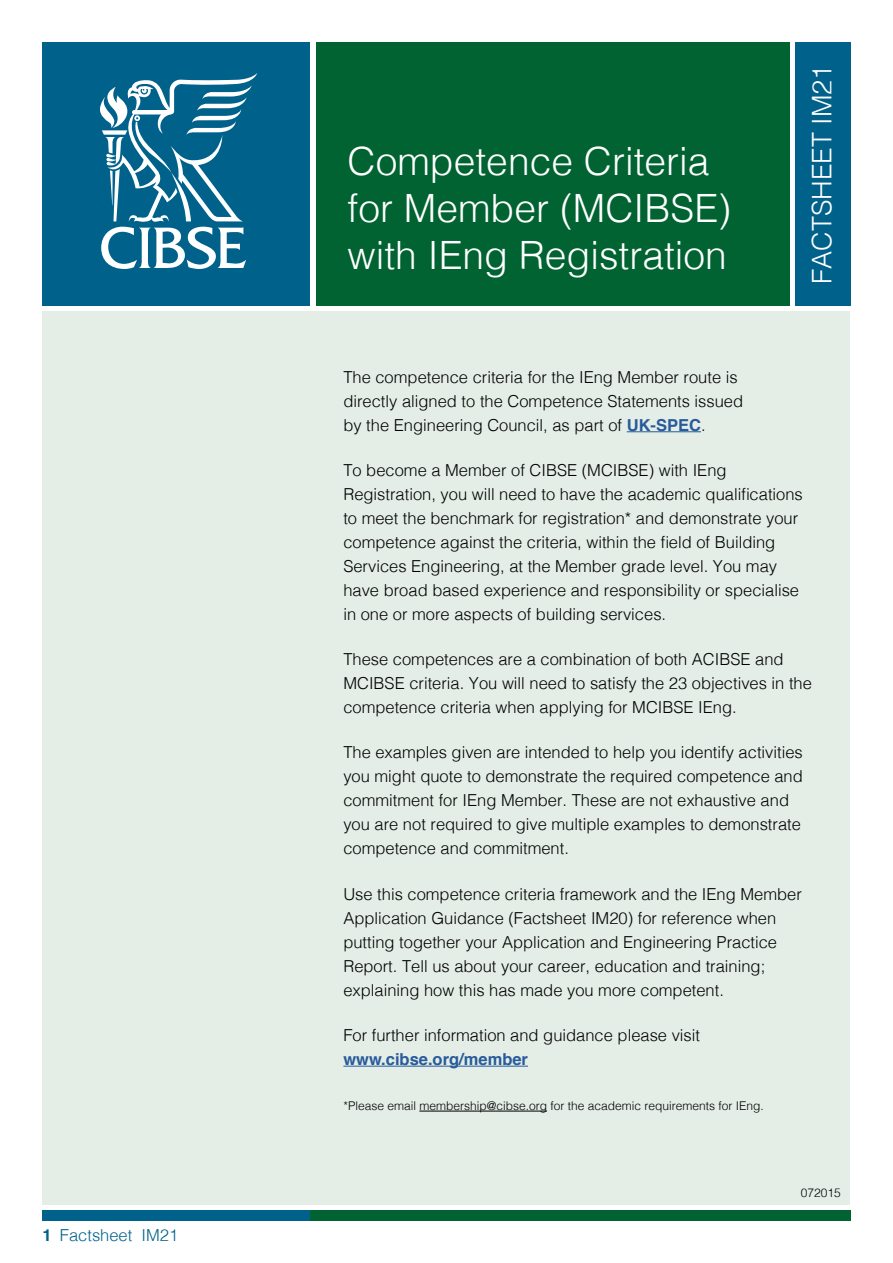
<style>
.page{position:relative;width:893px;height:1263px;background:#fff}
.page>*{position:absolute;margin:0;border:0;box-sizing:border-box;transform-origin:0 0}
.t1{font:300 39px/46.8px "Helvetica";color:#fff}
.t2{font:300 27px "Helvetica";color:#fff}
.t3{font:300 16.5px/24px "Helvetica";color:#000}
.t4{font:700 16.5px "Helvetica";color:#275b9b}
.t5{font:300 16.5px "Helvetica";color:#00628b}
.t6{font:300 12px "Helvetica";color:#000}
.s1{font-weight:700}
.s2{font-weight:700;color:#275b9b}
</style>
<div class="page">
<div style="left:43px;top:43px;width:267px;height:263px;background:#00628b"></div>
<svg style="left:100px;top:73px;width:157px;height:196px"></svg>
<div style="left:316px;top:43px;width:473px;height:263px;background:#006331"></div>
<div style="left:795px;top:43px;width:55px;height:263px;background:#00628b"></div>
<div style="left:316px;top:1210px;width:534px;height:10px;background:#006331"></div>
<div style="left:43px;top:311px;width:807px;height:894px;background:#e4ede6"></div>
<hr style="left:627px;top:431px;width:74px;height:1px;background:#275b9b">
<hr style="left:343px;top:1066px;width:185px;height:1px;background:#275b9b">
<hr style="left:419px;top:1111px;width:128px;height:1px;background:#000">
<div style="left:43px;top:1210px;width:267px;height:10px;background:#00628b"></div>
<p class="t5" style="left:43px;top:1221px;width:137px"><span class="s1">1</span> Factsheet IM21</p>
<h1 class="t1" style="left:348px;top:135px;width:385px">Competence Criteria for Member (MCIBSE) with IEng Registration</h1>
<h2 class="t2" style="left:799px;top:284px;width:221px;rotate:-90deg">FACTSHEET IM21</h2>
<p class="t3" style="left:343px;top:363px;width:401px">The competence criteria for the IEng Member route is directly aligned to the Competence Statements issued by the Engineering Council, as part of <span class="s2">UK-SPEC</span>.</p>
<p class="t3" style="left:343px;top:457px;width:461px">To become a Member of CIBSE (MCIBSE) with IEng Registration, you will need to have the academic qualifications to meet the benchmark for registration* and demonstrate your competence against the criteria, within the field of Building Services Engineering, at the Member grade level. You may have broad based experience and responsibility or specialise in one or more aspects of building services.</p>
<p class="t3" style="left:343px;top:646px;width:470px">These competences are a combination of both ACIBSE and<br>MCIBSE criteria. You will need to satisfy the 23 objectives in the competence criteria when applying for MCIBSE IEng.</p>
<p class="t3" style="left:343px;top:739px;width:461px">The examples given are intended to help you identify activities you might quote to demonstrate the required competence and commitment for IEng Member. These are not exhaustive and you are not required to give multiple examples to demonstrate competence and commitment.</p>
<p class="t3" style="left:343px;top:881px;width:460px">Use this competence criteria framework and the IEng Member Application Guidance (Factsheet IM20) for reference when putting together your Application and Engineering Practice Report. Tell us about your career, education and training; explaining how this has made you more competent.</p>
<p class="t3" style="left:343px;top:1022px;width:358px">For further information and guidance please visit</p>
<p class="t4" style="left:343px;top:1046px;width:186px">www.cibse.org/member</p>
<p class="t6" style="left:343px;top:1096px;width:422px">*Please email membership@cibse.org for the academic requirements for IEng.</p>
<p class="t6" style="left:801px;top:1183px;width:42px">072015</p>
</div>
